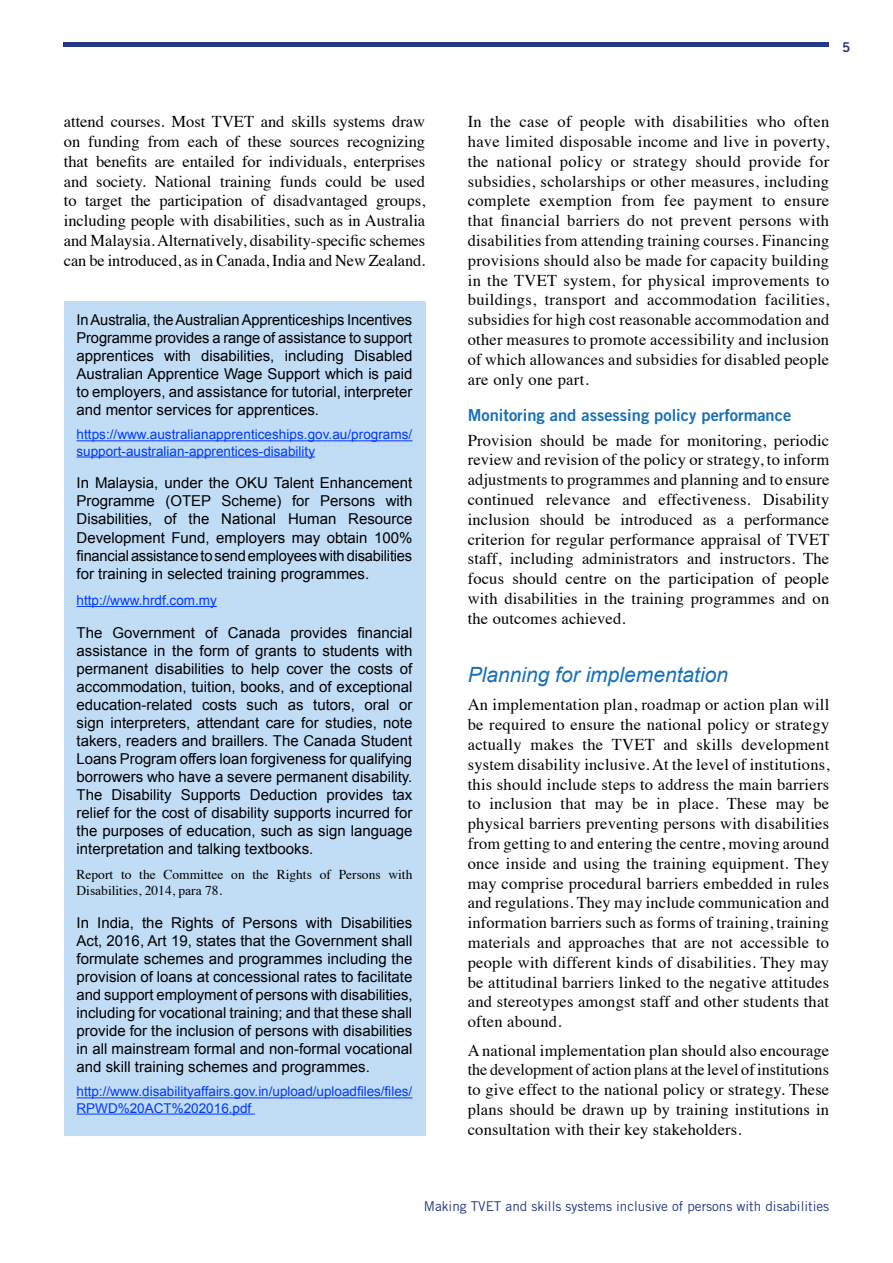
<style>
.page{position:relative;width:893px;height:1263px;background:#fff}
.page>*{position:absolute;margin:0;border:0;box-sizing:border-box;transform-origin:0 0}
.t1{font:italic 21px "Arial";color:#1770b8}
.t2{font:16.5px/19.8px "Times";letter-spacing:.01em;color:#000;text-align:justify}
.t3{font:16.5px "Trade Gothic LT Std Bd 2";color:#1770b8}
.t4{font:15px/18px "Arial";color:#000;text-align:justify}
.t5{font:13.5px/16.2px "Arial";color:#0039ff}
.t6{font:13.5px/16.2px "Times";color:#000}
.t7{font:13.5px "Trade Gothic LT Std";color:#243a81}
.t8{font:13.5px "Trade Gothic LT Std Bd 2";color:#243a81}
</style>
<div class="page">
<hr style="left:64px;top:43px;width:765px;height:4px;background:#243a81">
<div style="left:64px;top:301px;width:361px;height:834px;background:#c1dcf5"></div>
<hr style="left:77px;top:440px;width:335px;height:1px;background:#0039ff">
<hr style="left:77px;top:456px;width:238px;height:1px;background:#0039ff">
<hr style="left:77px;top:606px;width:140px;height:1px;background:#0039ff">
<hr style="left:77px;top:1097px;width:335px;height:1px;background:#0039ff">
<hr style="left:77px;top:1113px;width:178px;height:1px;background:#0039ff">
<p class="t8" style="left:842px;top:39px;width:10px">5</p>
<p class="t2" style="left:64px;top:110px;width:363px">attend courses. Most TVET and skills systems draw on funding from each of these sources recognizing that benefits are entailed for individuals, enterprises and society. National training funds could be used to target the participation of disadvantaged groups, including people with disabilities, such as in Australia and Malaysia. Alternatively, disability-specific schemes can be introduced, as in Canada, India and New Zealand.</p>
<p class="t4" style="left:77px;top:311px;width:337px">In Australia, the Australian Apprenticeships Incentives Programme provides a range of assistance to support apprentices with disabilities, including Disabled Australian Apprentice Wage Support which is paid to employers, and assistance for tutorial, interpreter and mentor services for apprentices.</p>
<p class="t5" style="left:77px;top:427px;width:337px">https://www.australianapprenticeships.gov.au/programs/ support-australian-apprentices-disability</p>
<p class="t4" style="left:77px;top:474px;width:337px">In Malaysia, under the OKU Talent Enhancement Programme (OTEP Scheme) for Persons with Disabilities, of the National Human Resource Development Fund, employers may obtain 100% financial assistance to send employees with disabilities for training in selected training programmes.</p>
<p class="t5" style="left:77px;top:592px;width:142px">http://www.hrdf.com.my</p>
<p class="t4" style="left:77px;top:624px;width:337px">The Government of Canada provides financial assistance in the form of grants to students with permanent disabilities to help cover the costs of accommodation, tuition, books, and of exceptional education-related costs such as tutors, oral or sign interpreters, attendant care for studies, note takers, readers and braillers. The Canada Student Loans Program offers loan forgiveness for qualifying borrowers who have a severe permanent disability.<br>The Disability Supports Deduction provides tax relief for the cost of disability supports incurred for the purposes of education, such as sign language interpretation and talking textbooks.</p>
<p class="t6" style="left:77px;top:865px;width:337px">Report to the Committee on the Rights of Persons with<br>Disabilities, 2014, para 78.</p>
<p class="t4" style="left:77px;top:913px;width:338px">In India, the Rights of Persons with Disabilities Act, 2016, Art 19, states that the Government shall formulate schemes and programmes including the provision of loans at concessional rates to facilitate and support employment of persons with disabilities, including for vocational training; and that these shall provide for the inclusion of persons with disabilities in all mainstream formal and non-formal vocational and skill training schemes and programmes.</p>
<p class="t5" style="left:77px;top:1084px;width:337px">http://www.disabilityaffairs.gov.in/upload/uploadfiles/files/<br>RPWD%20ACT%202016.pdf</p>
<p class="t2" style="left:468px;top:110px;width:363px">In the case of people with disabilities who often have limited disposable income and live in poverty, the national policy or strategy should provide for subsidies, scholarships or other measures, including complete exemption from fee payment to ensure that financial barriers do not prevent persons with disabilities from attending training courses. Financing provisions should also be made for capacity building in the TVET system, for physical improvements to buildings, transport and accommodation facilities, subsidies for high cost reasonable accommodation and other measures to promote accessibility and inclusion of which allowances and subsidies for disabled people are only one part.</p>
<p class="t3" style="left:468px;top:405px;width:325px">Monitoring and assessing policy performance</p>
<p class="t2" style="left:468px;top:429px;width:363px">Provision should be made for monitoring, periodic review and revision of the policy or strategy, to inform adjustments to programmes and planning and to ensure continued relevance and effectiveness. Disability inclusion should be introduced as a performance criterion for regular performance appraisal of TVET staff, including administrators and instructors. The focus should centre on the participation of people with disabilities in the training programmes and on the outcomes achieved.</p>
<p class="t1" style="left:468px;top:661px;width:262px">Planning for implementation</p>
<p class="t2" style="left:468px;top:693px;width:363px">An implementation plan, roadmap or action plan will be required to ensure the national policy or strategy actually makes the TVET and skills development system disability inclusive. At the level of institutions, this should include steps to address the main barriers to inclusion that may be in place. These may be physical barriers preventing persons with disabilities from getting to and entering the centre, moving around once inside and using the training equipment. They may comprise procedural barriers embedded in rules and regulations. They may include communication and information barriers such as forms of training, training materials and approaches that are not accessible to people with different kinds of disabilities. They may be attitudinal barriers linked to the negative attitudes and stereotypes amongst staff and other students that often abound.</p>
<p class="t2" style="left:468px;top:1039px;width:363px">A national implementation plan should also encourage the development of action plans at the level of institutions to give effect to the national policy or strategy. These plans should be drawn up by training institutions in consultation with their key stakeholders.</p>
<p class="t7" style="left:424px;top:1198px;width:407px">Making TVET and skills systems inclusive of persons with disabilities</p>
</div>
